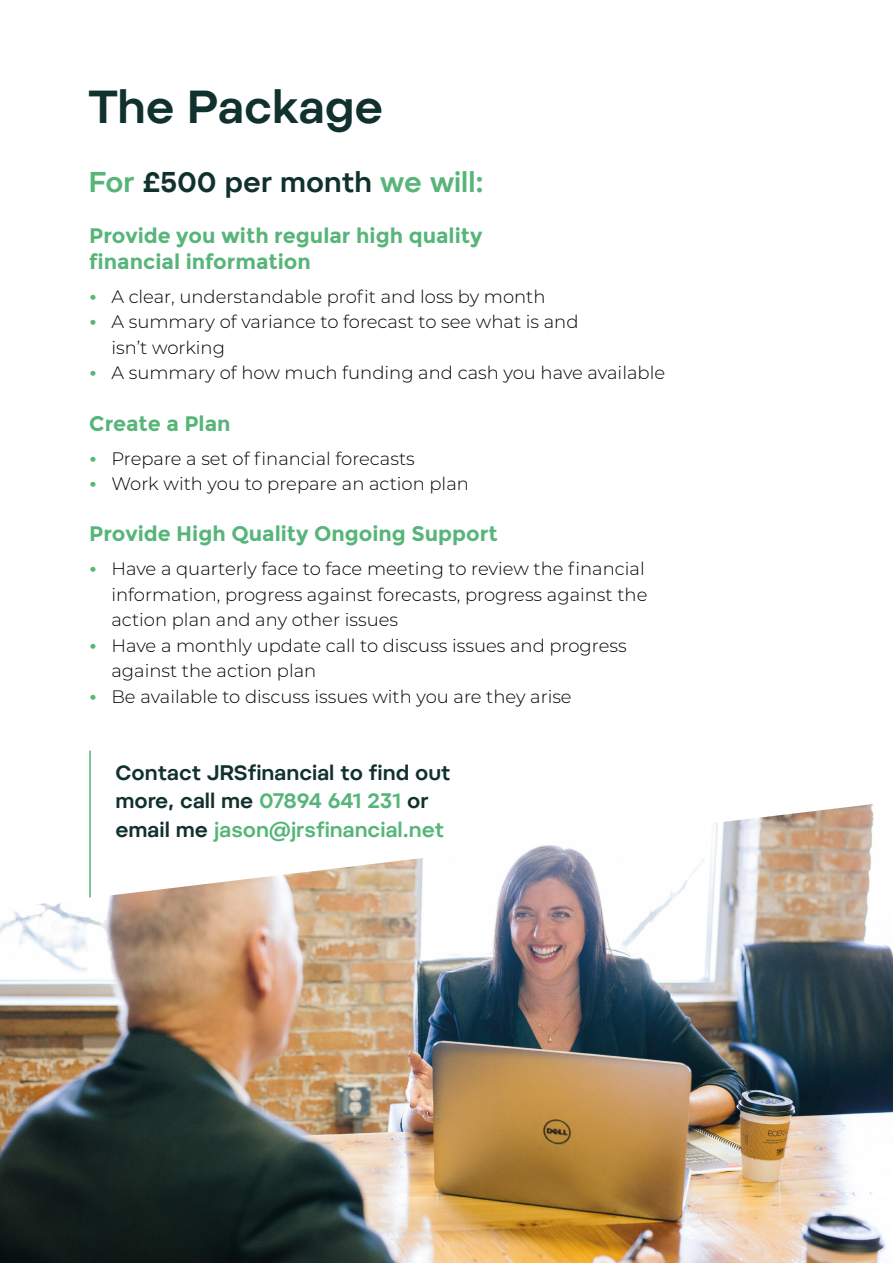
<style>
.page{position:relative;width:893px;height:1263px;background:#fff}
.page>*{position:absolute;margin:0;border:0;box-sizing:border-box;transform-origin:0 0}
.t1{font:600 46.05px "b 0563 e 35 d 30 b 3 d 4 c subsetof Pepi";color:#11312e}
.t2{font:600 28.5px "b 0563 e 35 d 30 b 3 d 4 c subsetof Pepi";color:#11312e}
.t3{font:700 21px/25.5px "Montserrat";color:#57b57a}
.t4{font:600 21px/28.5px "b 0563 e 35 d 30 b 3 d 4 c subsetof Pepi";color:#11312e}
.t5{font:300 18px/25.5px "Montserrat";color:#020203}
.s1{color:#57b57a}
.s2{font-weight:700;color:#57b57a}
</style>
<div class="page">
<img style="left:0;top:909px;width:893px;height:354px">
<svg style="left:38px;top:804px;width:836px;height:105px"></svg>
<hr style="left:89px;top:750px;width:2px;height:147px;background:#57b57a">
<p class="t1" style="left:89px;top:81px;width:296px">The Package</p>
<p class="t2" style="left:89px;top:166px;width:396px"><span class="s1">For</span> £500 per month <span class="s1">we will:</span></p>
<p class="t3" style="left:89px;top:223px;width:395px">Provide you with regular high quality financial information</p>
<p class="t5" style="left:89px;top:283px;width:458px"><span class="s2">•</span> A clear, understandable profit and loss by month</p>
<p class="t5" style="left:111px;top:309px;width:469px;text-indent:-22px"><span class="s2">•</span> A summary of variance to forecast to see what is and isn’t working</p>
<p class="t5" style="left:89px;top:360px;width:577px"><span class="s2">•</span> A summary of how much funding and cash you have available</p>
<p class="t3" style="left:89px;top:410px;width:143px">Create a Plan</p>
<p class="t5" style="left:89px;top:445px;width:327px"><span class="s2">•</span> Prepare a set of financial forecasts</p>
<p class="t5" style="left:89px;top:470px;width:381px"><span class="s2">•</span> Work with you to prepare an action plan</p>
<p class="t3" style="left:89px;top:521px;width:410px">Provide High Quality Ongoing Support</p>
<p class="t5" style="left:111px;top:555px;width:537px;text-indent:-22px"><span class="s2">•</span> Have a quarterly face to face meeting to review the financial information, progress against forecasts, progress against the action plan and any other issues</p>
<p class="t5" style="left:111px;top:632px;width:517px;text-indent:-22px"><span class="s2">•</span> Have a monthly update call to discuss issues and progress against the action plan</p>
<p class="t5" style="left:89px;top:683px;width:484px"><span class="s2">•</span> Be available to discuss issues with you are they arise</p>
<p class="t4" style="left:115px;top:758px;width:337px">Contact JRSfinancial to find out more, call me <span class="s1">07894 641 231</span> or email me <span class="s1">jason@jrsfinancial.net</span></p>
</div>
